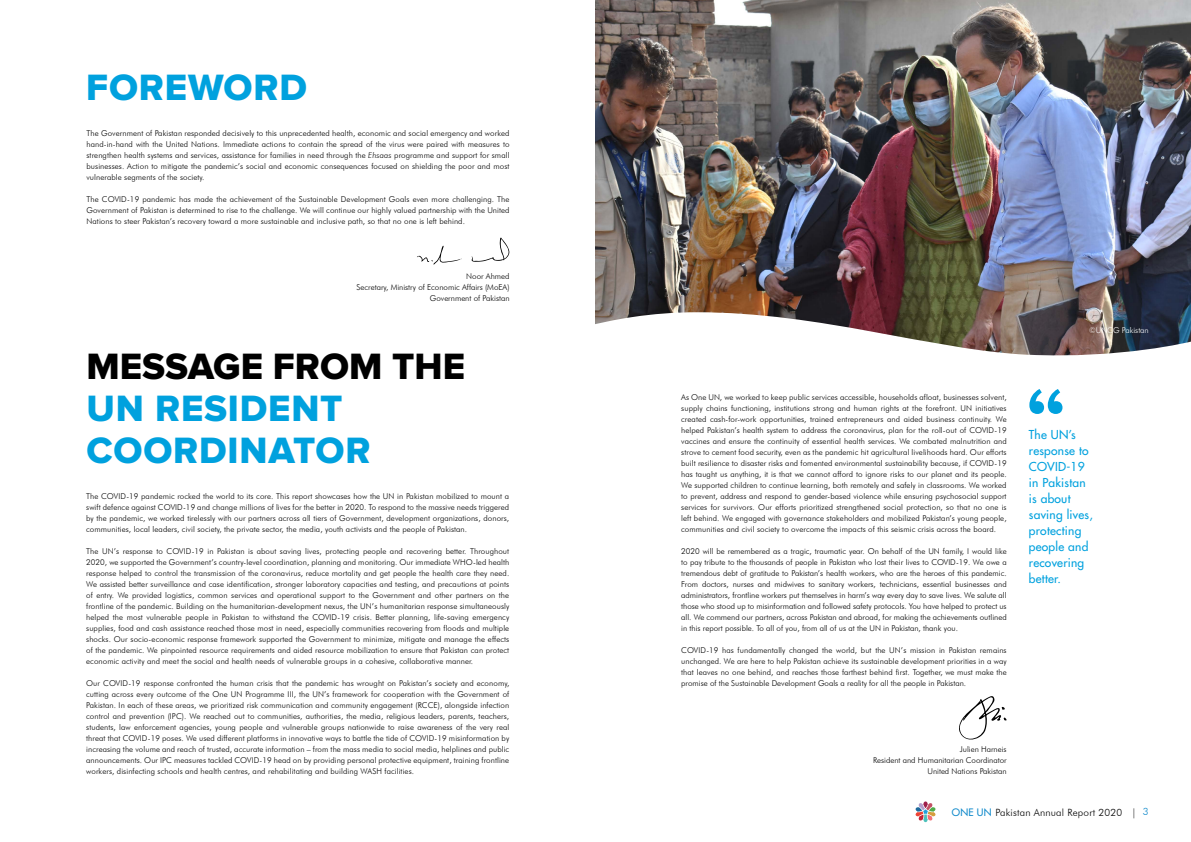
<style>
.page{position:relative;width:1191px;height:842px;background:#fff}
.page>*{position:absolute;margin:0;border:0;box-sizing:border-box;transform-origin:0 0}
.t1{font:38px/42px "Proxima Nova Extrabld";letter-spacing:.02em;color:#00a1de}
.t2{font:38px "Proxima Nova Extrabld";color:#000}
.t3{font:12px/16px "Futura";letter-spacing:.02em;color:#00a1de}
.t4{font:300 10px "Futura BT";letter-spacing:.02em;color:#000}
.t5{font:300 10px "Futura BT";color:#118acb}
.t6{font:300 8px/11px "Futura BT";letter-spacing:.01em;color:#000;text-align:justify}
.t7{font:300 8px "Futura BT";color:#fff}
.s1{font-style:italic}
.s2{font-family:"Futura";font-weight:400;color:#118acb}
</style>
<div class="page">
<svg style="left:915px;top:801px;width:20px;height:21px"></svg>
<img style="left:595px;top:0;width:596px;height:312px">
<svg style="left:595px;top:312px;width:596px;height:98px"></svg>
<svg style="left:959px;top:696px;width:47px;height:44px"></svg>
<svg style="left:417px;top:238px;width:92px;height:26px"></svg>
<svg style="left:1029px;top:389px;width:33px;height:25px"></svg>
<h1 class="t1" style="left:86px;top:67px;width:222px">FOREWORD</h1>
<p class="t6" style="left:86px;top:128px;width:424px">The Government of Pakistan responded decisively to this unprecedented health, economic and social emergency and worked hand-in-hand with the United Nations. Immediate actions to contain the spread of the virus were paired with measures to strengthen health systems and services, assistance for families in need through the <span class="s1">Ehsaas</span> programme and support for small businesses. Action to mitigate the pandemic’s social and economic consequences focused on shielding the poor and most vulnerable segments of the society.</p>
<p class="t6" style="left:86px;top:194px;width:424px">The COVID-19 pandemic has made the achievement of the Sustainable Development Goals even more challenging. The Government of Pakistan is determined to rise to the challenge. We will continue our highly valued partnership with the United Nations to steer Pakistan’s recovery toward a more sustainable and inclusive path, so that no one is left behind.</p>
<p class="t6" style="left:357px;top:271px;width:154px;text-align:right">Noor Ahmed<br>Secretary, Ministry of Economic Affairs (MoEA)<br>Government of Pakistan</p>
<h1 class="t2" style="left:86px;top:345px;width:380px">MESSAGE FROM THE</h1>
<h1 class="t1" style="left:86px;top:389px;width:285px">UN RESIDENT<br>COORDINATOR</h1>
<p class="t6" style="left:86px;top:491px;width:424px">The COVID-19 pandemic rocked the world to its core. This report showcases how the UN in Pakistan mobilized to mount a swift defence against COVID-19 and change millions of lives for the better in 2020. To respond to the massive needs triggered by the pandemic, we worked tirelessly with our partners across all tiers of Government, development organizations, donors, communities, local leaders, civil society, the private sector, the media, youth activists and the people of Pakistan.</p>
<p class="t6" style="left:86px;top:546px;width:424px">The UN’s response to COVID-19 in Pakistan is about saving lives, protecting people and recovering better. Throughout 2020, we supported the Government’s country-level coordination, planning and monitoring. Our immediate WHO-led health response helped to control the transmission of the coronavirus, reduce mortality and get people the health care they need.<br>We assisted better surveillance and case identification, stronger laboratory capacities and testing, and precautions at points of entry. We provided logistics, common services and operational support to the Government and other partners on the frontline of the pandemic. Building on the humanitarian-development nexus, the UN’s humanitarian response simultaneously helped the most vulnerable people in Pakistan to withstand the COVID-19 crisis. Better planning, life-saving emergency supplies, food and cash assistance reached those most in need, especially communities recovering from floods and multiple shocks. Our socio-economic response framework supported the Government to minimize, mitigate and manage the effects of the pandemic. We pinpointed resource requirements and aided resource mobilization to ensure that Pakistan can protect economic activity and meet the social and health needs of vulnerable groups in a cohesive, collaborative manner.</p>
<p class="t6" style="left:86px;top:678px;width:424px">Our COVID-19 response confronted the human crisis that the pandemic has wrought on Pakistan’s society and economy, cutting across every outcome of the One UN Programme III, the UN’s framework for cooperation with the Government of Pakistan. In each of these areas, we prioritized risk communication and community engagement (RCCE), alongside infection control and prevention (IPC). We reached out to communities, authorities, the media, religious leaders, parents, teachers, students, law enforcement agencies, young people and vulnerable groups nationwide to raise awareness of the very real threat that COVID-19 poses. We used different platforms in innovative ways to battle the tide of COVID-19 misinformation by increasing the volume and reach of trusted, accurate information – from the mass media to social media, helplines and public announcements. Our IPC measures tackled COVID-19 head on by providing personal protective equipment, training frontline workers, disinfecting schools and health centres, and rehabilitating and building WASH facilities.</p>
<p class="t7" style="left:1089px;top:325px;width:61px">©UNCG Pakistan</p>
<p class="t6" style="left:681px;top:392px;width:327px">As One UN, we worked to keep public services accessible, households afloat, businesses solvent, supply chains functioning, institutions strong and human rights at the forefront. UN initiatives created cash-for-work opportunities, trained entrepreneurs and aided business continuity. We helped Pakistan’s health system to address the coronavirus, plan for the roll-out of COVID-19 vaccines and ensure the continuity of essential health services. We combated malnutrition and strove to cement food security, even as the pandemic hit agricultural livelihoods hard. Our efforts built resilience to disaster risks and fomented environmental sustainability because, if COVID-19 has taught us anything, it is that we cannot afford to ignore risks to our planet and its people.<br>We supported children to continue learning, both remotely and safely in classrooms. We worked to prevent, address and respond to gender-based violence while ensuring psychosocial support services for survivors. Our efforts prioritized strengthened social protection, so that no one is left behind. We engaged with governance stakeholders and mobilized Pakistan’s young people, communities and civil society to overcome the impacts of this seismic crisis across the board.</p>
<p class="t6" style="left:681px;top:546px;width:327px">2020 will be remembered as a tragic, traumatic year. On behalf of the UN family, I would like to pay tribute to the thousands of people in Pakistan who lost their lives to COVID-19. We owe a tremendous debt of gratitude to Pakistan’s health workers, who are the heroes of this pandemic.<br>From doctors, nurses and midwives to sanitary workers, technicians, essential businesses and administrators, frontline workers put themselves in harm’s way every day to save lives. We salute all those who stood up to misinformation and followed safety protocols. You have helped to protect us all. We commend our partners, across Pakistan and abroad, for making the achievements outlined in this report possible. To all of you, from all of us at the UN in Pakistan, thank you.</p>
<p class="t6" style="left:681px;top:645px;width:327px">COVID-19 has fundamentally changed the world, but the UN’s mission in Pakistan remains unchanged. We are here to help Pakistan achieve its sustainable development priorities in a way that leaves no one behind, and reaches those farthest behind first. Together, we must make the promise of the Sustainable Development Goals a reality for all the people in Pakistan.</p>
<h2 class="t3" style="left:1029px;top:426px;width:65px">The UN’s response to<br>COVID-19 in Pakistan is about saving lives, protecting people and recovering better.</h2>
<p class="t6" style="left:873px;top:744px;width:135px;text-align:right">Julien Harneis<br>Resident and Humanitarian Coordinator<br>United Nations Pakistan</p>
<p class="t4" style="left:952px;top:806px;width:186px"><span class="s2">ONE UN</span> Pakistan Annual Report 2020 |</p>
<p class="t5" style="left:1142px;top:806px;width:7px">3</p>
</div>
